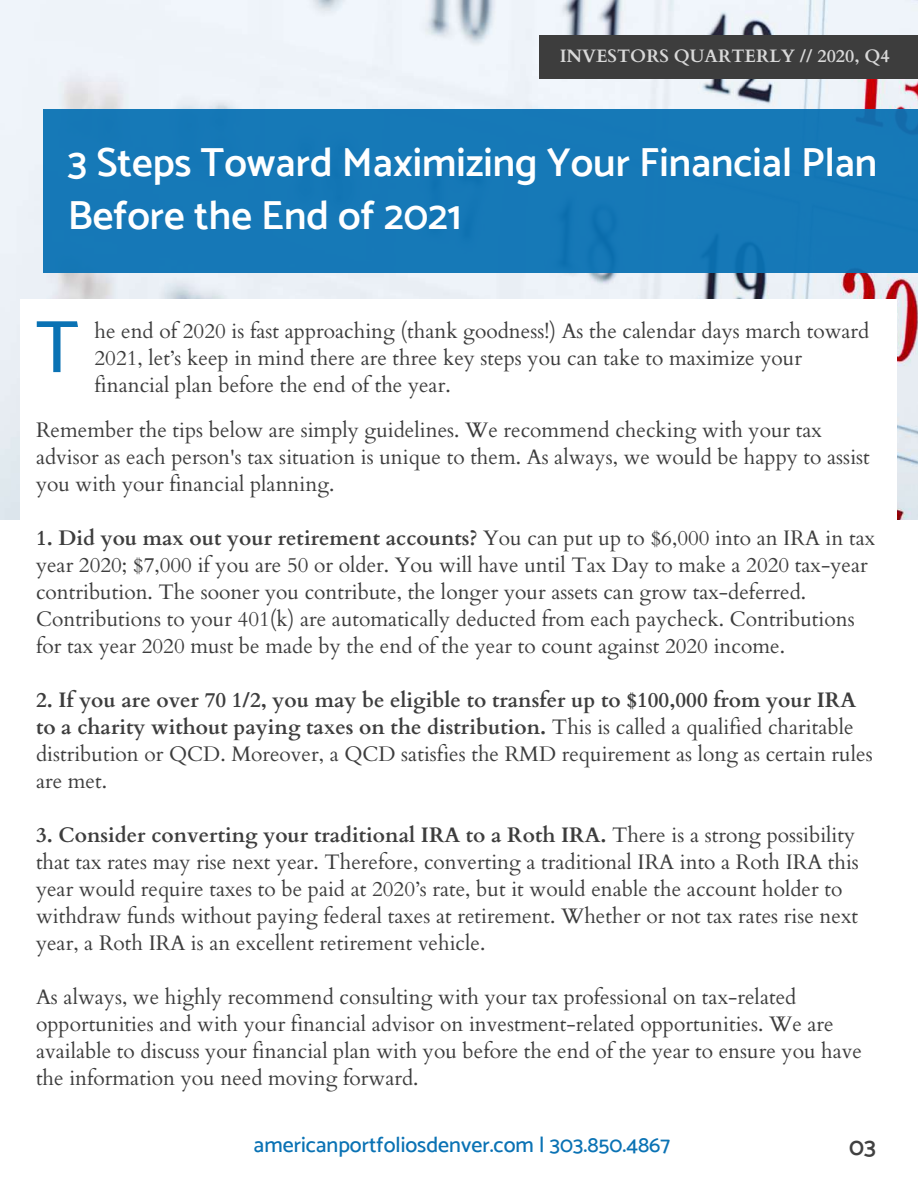
<style>
.page{position:relative;width:918px;height:1188px;background:#fff}
.page>*{position:absolute;margin:0;border:0;box-sizing:border-box;transform-origin:0 0}
.t1{font:500 74.7px "Catamaran";color:#0a72b4}
.t2{font:600 40.5px/52.8px "Catamaran";color:#fff}
.t3{font:600 24.9px "Catamaran";color:#414141}
.t4{font:500 21.75px "Catamaran";color:#0a72b4}
.t5{font:21px/27px "Cardo";color:#3d3d3d}
.t6{font:700 18px "Cardo";color:#fff}
.s1{font-weight:700}
</style>
<div class="page">
<img style="left:0;top:0;width:918px;height:520px">
<div style="left:539px;top:35px;width:379px;height:43px;background:#3d3d3d"></div>
<div style="left:43px;top:109px;width:875px;height:163px;background:#1679b7"></div>
<div style="left:21px;top:299px;width:876px;height:889px;background:#fff"></div>
<p class="t6" style="left:560px;top:44px;width:332px">INVESTORS QUARTERLY // 2020, Q4</p>
<h2 class="t2" style="left:68px;top:135px;width:811px">3 Steps Toward Maximizing Your Financial Plan<br>Before the End of 2021</h2>
<h1 class="t1" style="left:36px;top:303px;width:44px">T</h1>
<p class="t5" style="left:95px;top:318px;width:776px">he end of 2020 is fast approaching (thank goodness!) As the calendar days march toward<br>2021, let’s keep in mind there are three key steps you can take to maximize your financial plan before the end of the year.</p>
<p class="t5" style="left:36px;top:417px;width:835px">Remember the tips below are simply guidelines. We recommend checking with your tax advisor as each person's tax situation is unique to them. As always, we would be happy to assist you with your financial planning.</p>
<p class="t5" style="left:36px;top:525px;width:841px"><span class="s1">1. Did you max out your retirement accounts?</span> You can put up to $6,000 into an IRA in tax year 2020; $7,000 if you are 50 or older. You will have until Tax Day to make a 2020 tax-year contribution. The sooner you contribute, the longer your assets can grow tax-deferred.<br>Contributions to your 401(k) are automatically deducted from each paycheck. Contributions for tax year 2020 must be made by the end of the year to count against 2020 income.</p>
<p class="t5" style="left:36px;top:687px;width:838px"><span class="s1">2. If you are over 70 1/2, you may be eligible to transfer up to $100,000 from your IRA to a charity without paying taxes on the distribution.</span> This is called a qualified charitable distribution or QCD. Moreover, a QCD satisfies the RMD requirement as long as certain rules are met.</p>
<p class="t5" style="left:36px;top:822px;width:824px"><span class="s1">3. Consider converting your traditional IRA to a Roth IRA.</span> There is a strong possibility that tax rates may rise next year. Therefore, converting a traditional IRA into a Roth IRA this year would require taxes to be paid at 2020’s rate, but it would enable the account holder to withdraw funds without paying federal taxes at retirement. Whether or not tax rates rise next year, a Roth IRA is an excellent retirement vehicle.</p>
<p class="t5" style="left:36px;top:984px;width:827px">As always, we highly recommend consulting with your tax professional on tax-related opportunities and with your financial advisor on investment-related opportunities. We are available to discuss your financial plan with you before the end of the year to ensure you have the information you need moving forward.</p>
<p class="t4" style="left:254px;top:1132px;width:418px">americanportfoliosdenver.com | 303.850.4867</p>
<p class="t3" style="left:849px;top:1131px;width:28px">03</p>
</div>
